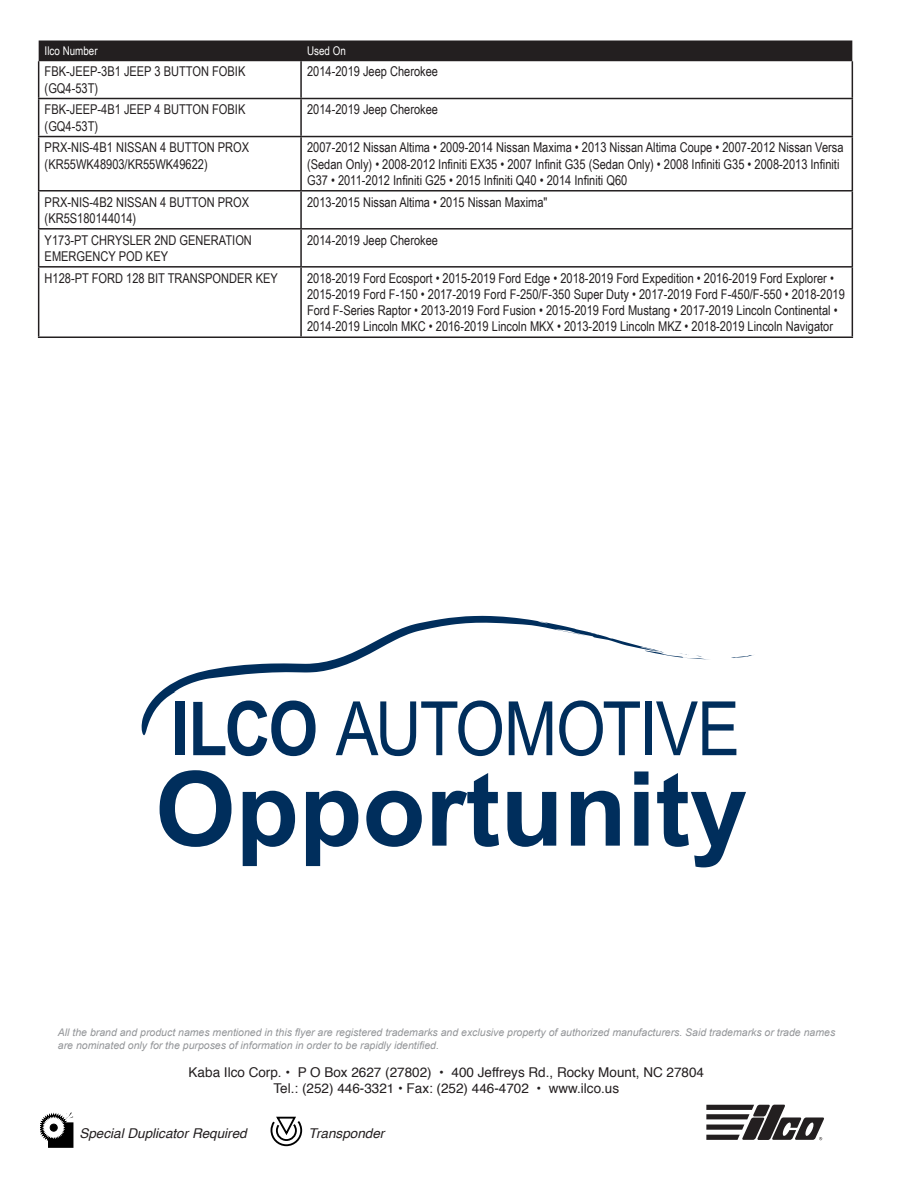
<style>
.page{position:relative;width:918px;height:1188px;background:#fff}
.page>*{position:absolute;margin:0;border:0;box-sizing:border-box;transform-origin:0 0}
.t1{font:13.5px/16.2px "Arial Narrow";color:#231f20}
.t2{font:13.5px "Helvetica";color:#231f20}
.t3{font:italic 13.5px "Helvetica";color:#231f20}
.t4{font:12px "Arial Narrow";color:#fff}
.t5{font:italic 10.5px/12.6px "Arial";color:#939598}
</style>
<div class="page">
<div style="left:49px;top:1123px;width:24px;height:24px;background:#000"></div>
<div style="left:48px;top:1122px;width:25px;height:26px;border:2px solid #000"></div>
<svg style="left:40px;top:1112px;width:33px;height:29px"></svg>
<svg style="left:271px;top:1117px;width:31px;height:29px"></svg>
<div style="left:39px;top:40px;width:813px;height:21px;background:#231f20"></div>
<hr style="left:38px;top:61px;width:1px;height:37px;background:#231f20">
<hr style="left:300px;top:61px;width:2px;height:37px;background:#231f20">
<hr style="left:852px;top:61px;width:1px;height:37px;background:#231f20">
<hr style="left:38px;top:98px;width:263px;height:1px;background:#231f20">
<hr style="left:38px;top:99px;width:1px;height:37px;background:#231f20">
<hr style="left:301px;top:98px;width:552px;height:1px;background:#231f20">
<hr style="left:300px;top:99px;width:2px;height:37px;background:#231f20">
<hr style="left:852px;top:99px;width:1px;height:37px;background:#231f20">
<hr style="left:38px;top:136px;width:263px;height:1px;background:#231f20">
<hr style="left:38px;top:137px;width:1px;height:53px;background:#231f20">
<hr style="left:301px;top:136px;width:552px;height:1px;background:#231f20">
<hr style="left:300px;top:137px;width:2px;height:53px;background:#231f20">
<hr style="left:852px;top:137px;width:1px;height:53px;background:#231f20">
<hr style="left:38px;top:190px;width:263px;height:2px;background:#231f20">
<hr style="left:38px;top:192px;width:1px;height:36px;background:#231f20">
<hr style="left:301px;top:190px;width:552px;height:2px;background:#231f20">
<hr style="left:300px;top:192px;width:2px;height:36px;background:#231f20">
<hr style="left:852px;top:192px;width:1px;height:36px;background:#231f20">
<hr style="left:38px;top:228px;width:263px;height:2px;background:#231f20">
<hr style="left:38px;top:230px;width:1px;height:36px;background:#231f20">
<hr style="left:301px;top:228px;width:552px;height:2px;background:#231f20">
<hr style="left:300px;top:230px;width:2px;height:36px;background:#231f20">
<hr style="left:852px;top:230px;width:1px;height:36px;background:#231f20">
<hr style="left:38px;top:266px;width:263px;height:2px;background:#231f20">
<hr style="left:38px;top:268px;width:1px;height:69px;background:#231f20">
<hr style="left:301px;top:266px;width:552px;height:2px;background:#231f20">
<hr style="left:300px;top:268px;width:2px;height:69px;background:#231f20">
<hr style="left:852px;top:268px;width:1px;height:69px;background:#231f20">
<hr style="left:38px;top:337px;width:263px;height:1px;background:#231f20">
<hr style="left:301px;top:337px;width:552px;height:1px;background:#231f20">
<svg style="left:706px;top:1105px;width:118px;height:35px"></svg>
<svg style="left:160px;top:770px;width:586px;height:97px"></svg>
<svg style="left:664px;top:653px;width:45px;height:7px"></svg>
<svg style="left:731px;top:655px;width:22px;height:3px"></svg>
<svg style="left:142px;top:616px;width:522px;height:119px"></svg>
<svg style="left:586px;top:632px;width:12px;height:3px"></svg>
<div style="left:176px;top:701px;width:9px;height:54px;background:#002e5c"></div>
<svg style="left:193px;top:701px;width:123px;height:55px"></svg>
<svg style="left:336px;top:700px;width:166px;height:56px"></svg>
<svg style="left:509px;top:701px;width:43px;height:54px"></svg>
<svg style="left:559px;top:700px;width:81px;height:56px"></svg>
<div style="left:645px;top:701px;width:6px;height:54px;background:#002e5c"></div>
<svg style="left:656px;top:701px;width:80px;height:54px"></svg>
<p class="t4" style="left:45px;top:42px;width:55px">Ilco Number</p>
<p class="t4" style="left:307px;top:42px;width:40px">Used On</p>
<p class="t1" style="left:45px;top:63px;width:202px">FBK-JEEP-3B1 JEEP 3 BUTTON FOBIK</p>
<p class="t1" style="left:45px;top:79px;width:55px">(GQ4-53T)</p>
<p class="t1" style="left:307px;top:63px;width:133px">2014-2019 Jeep Cherokee</p>
<p class="t1" style="left:45px;top:101px;width:202px">FBK-JEEP-4B1 JEEP 4 BUTTON FOBIK</p>
<p class="t1" style="left:45px;top:117px;width:55px">(GQ4-53T)</p>
<p class="t1" style="left:307px;top:101px;width:133px">2014-2019 Jeep Cherokee</p>
<p class="t1" style="left:45px;top:139px;width:206px">PRX-NIS-4B1 NISSAN 4 BUTTON PROX (KR55WK48903/KR55WK49622)</p>
<p class="t1" style="left:307px;top:139px;width:538px">2007-2012 Nissan Altima • 2009-2014 Nissan Maxima • 2013 Nissan Altima Coupe • 2007-2012 Nissan Versa (Sedan Only) • 2008-2012 Infiniti EX35 • 2007 Infinit G35 (Sedan Only) • 2008 Infiniti G35 • 2008-2013 Infiniti<br>G37 • 2011-2012 Infiniti G25 • 2015 Infiniti Q40 • 2014 Infiniti Q60</p>
<p class="t1" style="left:45px;top:193px;width:206px">PRX-NIS-4B2 NISSAN 4 BUTTON PROX (KR5S180144014)</p>
<p class="t1" style="left:307px;top:193px;width:242px">2013-2015 Nissan Altima • 2015 Nissan Maxima"</p>
<p class="t1" style="left:45px;top:231px;width:209px">Y173-PT CHRYSLER 2ND GENERATION</p>
<p class="t1" style="left:45px;top:247px;width:125px">EMERGENCY POD KEY</p>
<p class="t1" style="left:307px;top:231px;width:133px">2014-2019 Jeep Cherokee</p>
<p class="t1" style="left:45px;top:269px;width:235px">H128-PT FORD 128 BIT TRANSPONDER KEY</p>
<p class="t1" style="left:307px;top:269px;width:539px">2018-2019 Ford Ecosport • 2015-2019 Ford Edge • 2018-2019 Ford Expedition • 2016-2019 Ford Explorer • 2015-2019 Ford F-150 • 2017-2019 Ford F-250/F-350 Super Duty • 2017-2019 Ford F-450/F-550 • 2018-2019<br>Ford F-Series Raptor • 2013-2019 Ford Fusion • 2015-2019 Ford Mustang • 2017-2019 Lincoln Continental • 2014-2019 Lincoln MKC • 2016-2019 Lincoln MKX • 2013-2019 Lincoln MKZ • 2018-2019 Lincoln Navigator</p>
<p class="t5" style="left:58px;top:1026px;width:779px">All the brand and product names mentioned in this flyer are registered trademarks and exclusive property of authorized manufacturers. Said trademarks or trade names are nominated only for the purposes of information in order to be rapidly identified.</p>
<p class="t2" style="left:189px;top:1062px;width:517px">Kaba Ilco Corp. • P O Box 2627 (27802) • 400 Jeffreys Rd., Rocky Mount, NC 27804</p>
<p class="t2" style="left:274px;top:1078px;width:347px">Tel.: (252) 446-3321 • Fax: (252) 446-4702 • www.ilco.us</p>
<p class="t3" style="left:79px;top:1123px;width:169px">Special Duplicator Required</p>
<p class="t3" style="left:308px;top:1123px;width:78px">Transponder</p>
</div>
